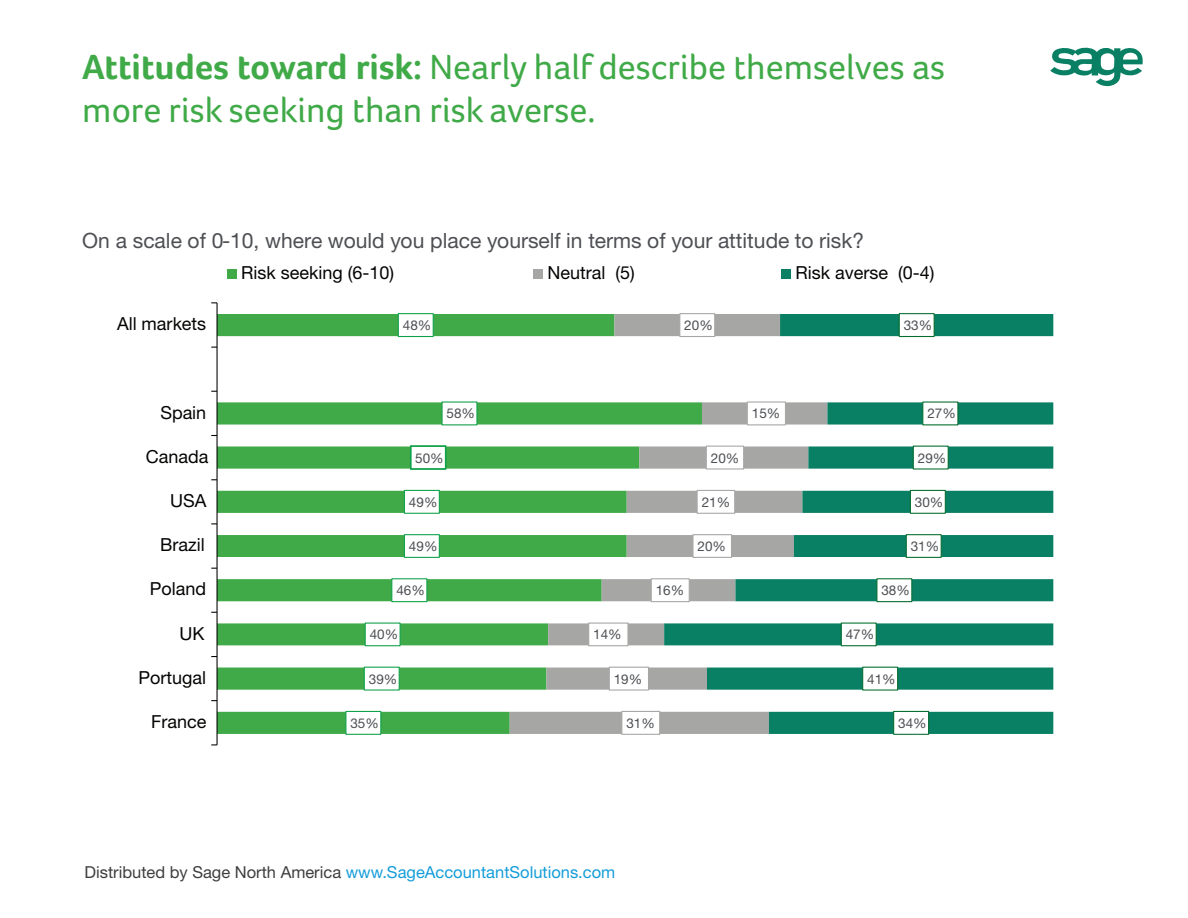
<style>
.page{position:relative;width:1188px;height:918px;background:#fff}
.page>*{position:absolute;margin:0;border:0;box-sizing:border-box;transform-origin:0 0}
.t1{font:36px/43.2px "Foco";color:#41aa48}
.t2{font:21px "Helvetica Neue LT Std";color:#4d4f53}
.t3{font:18px "Helvetica Neue LT Std";color:#040503}
.t4{font:16.5px "Helvetica Neue";color:#149dd9}
.t5{font:13.5px "Helvetica Neue LT Std";color:#4d4f53}
.s1{font-weight:700}
.s2{color:#3e3e3f}
</style>
<div class="page">
<svg style="left:1050px;top:47px;width:93px;height:40px"></svg>
<svg style="left:218px;top:314px;width:292px;height:420px"></svg>
<svg style="left:510px;top:314px;width:154px;height:420px"></svg>
<svg style="left:664px;top:314px;width:389px;height:420px"></svg>
<hr style="left:217px;top:303px;width:1px;height:442px;background:#050504">
<div style="left:398px;top:313px;width:36px;height:24px;background:#fff;border:1px solid #0fa14a"></div>
<div style="left:442px;top:401px;width:36px;height:24px;background:#fff"></div>
<div style="left:410px;top:445px;width:36px;height:25px;background:#fff;border:2px solid #0fa14a"></div>
<div style="left:410px;top:446px;width:36px;height:24px;border:1px solid #0fa14a"></div>
<div style="left:404px;top:490px;width:36px;height:24px;background:#fff;border:1px solid #0fa14a"></div>
<div style="left:404px;top:534px;width:36px;height:24px;background:#fff;border:1px solid #0fa14a"></div>
<div style="left:391px;top:578px;width:36px;height:24px;background:#fff;border:1px solid #0fa14a"></div>
<div style="left:365px;top:623px;width:36px;height:23px;background:#fff;border:1px solid #0fa14a"></div>
<div style="left:364px;top:667px;width:36px;height:24px;background:#fff;border:1px solid #0fa14a"></div>
<div style="left:345px;top:711px;width:36px;height:24px;background:#fff;border:1px solid #0fa14a"></div>
<div style="left:679px;top:313px;width:36px;height:24px;background:#fff;border:1px solid #a6a6a5"></div>
<div style="left:747px;top:402px;width:37px;height:23px;background:#fff"></div>
<div style="left:747px;top:401px;width:39px;height:24px;border:1px solid #a6a6a5"></div>
<div style="left:706px;top:446px;width:38px;height:24px;background:#fff;border:1px solid #a6a6a5"></div>
<div style="left:697px;top:490px;width:38px;height:24px;background:#fff;border:1px solid #a6a6a5"></div>
<div style="left:692px;top:534px;width:40px;height:24px;background:#fff;border:1px solid #a6a6a5"></div>
<div style="left:651px;top:578px;width:39px;height:24px;background:#fff;border:1px solid #a6a6a5"></div>
<div style="left:588px;top:623px;width:41px;height:23px;background:#fff;border:1px solid #a6a6a5"></div>
<div style="left:609px;top:667px;width:40px;height:24px;background:#fff;border:1px solid #a6a6a5"></div>
<div style="left:621px;top:711px;width:39px;height:24px;background:#fff;border:1px solid #a6a6a5"></div>
<div style="left:899px;top:313px;width:36px;height:24px;background:#fff;border:1px solid #066e2f"></div>
<div style="left:922px;top:401px;width:36px;height:24px;background:#fff"></div>
<div style="left:913px;top:446px;width:36px;height:24px;background:#fff;border:1px solid #066e2f"></div>
<div style="left:910px;top:490px;width:36px;height:24px;background:#fff;border:1px solid #066e2f"></div>
<div style="left:906px;top:534px;width:36px;height:24px;background:#fff;border:1px solid #066e2f"></div>
<div style="left:876px;top:578px;width:36px;height:24px;background:#fff;border:1px solid #066e2f"></div>
<div style="left:841px;top:623px;width:36px;height:23px;background:#fff;border:1px solid #066e2f"></div>
<div style="left:862px;top:667px;width:36px;height:24px;background:#fff;border:1px solid #066e2f"></div>
<div style="left:893px;top:711px;width:36px;height:24px;background:#fff;border:1px solid #066e2f"></div>
<div style="left:227px;top:269px;width:10px;height:10px;background:#41aa48"></div>
<div style="left:533px;top:269px;width:10px;height:10px;background:#a6a6a5"></div>
<div style="left:781px;top:269px;width:10px;height:10px;background:#097f63"></div>
<h1 class="t1" style="left:82px;top:45px;width:864px"><span class="s1">Attitudes toward risk:</span> Nearly half describe themselves as more risk seeking than risk averse.</h1>
<p class="t2" style="left:82px;top:228px;width:783px">On a scale of 0-10, where would you place yourself in terms of your attitude to risk?</p>
<p class="t3" style="left:241px;top:262px;width:154px">Risk seeking (6-10)</p>
<p class="t3" style="left:547px;top:262px;width:89px">Neutral (5)</p>
<p class="t3" style="left:795px;top:262px;width:141px">Risk averse (0-4)</p>
<p class="t3" style="left:117px;top:313px;width:91px">All markets</p>
<p class="t5" style="left:403px;top:317px;width:30px">48%</p>
<p class="t5" style="left:684px;top:317px;width:30px">20%</p>
<p class="t5" style="left:904px;top:317px;width:30px">33%</p>
<p class="t3" style="left:160px;top:401px;width:47px">Spain</p>
<p class="t3" style="left:146px;top:446px;width:64px">Canada</p>
<p class="t3" style="left:170px;top:490px;width:38px">USA</p>
<p class="t3" style="left:160px;top:534px;width:46px">Brazil</p>
<p class="t3" style="left:150px;top:578px;width:58px">Poland</p>
<p class="t3" style="left:179px;top:622px;width:26px">UK</p>
<p class="t3" style="left:139px;top:667px;width:69px">Portugal</p>
<p class="t3" style="left:151px;top:711px;width:57px">France</p>
<p class="t5" style="left:447px;top:406px;width:30px">58%</p>
<p class="t5" style="left:415px;top:450px;width:30px">50%</p>
<p class="t5" style="left:409px;top:494px;width:30px">49%</p>
<p class="t5" style="left:409px;top:538px;width:30px">49%</p>
<p class="t5" style="left:396px;top:582px;width:30px">46%</p>
<p class="t5" style="left:370px;top:627px;width:30px">40%</p>
<p class="t5" style="left:369px;top:671px;width:30px">39%</p>
<p class="t5" style="left:350px;top:715px;width:30px">35%</p>
<p class="t5" style="left:656px;top:582px;width:30px">16%</p>
<p class="t5" style="left:593px;top:627px;width:30px">14%</p>
<p class="t5" style="left:614px;top:671px;width:30px">19%</p>
<p class="t5" style="left:626px;top:715px;width:30px">31%</p>
<p class="t5" style="left:711px;top:450px;width:30px">20%</p>
<p class="t5" style="left:702px;top:494px;width:30px">21%</p>
<p class="t5" style="left:697px;top:538px;width:30px">20%</p>
<p class="t5" style="left:752px;top:406px;width:30px">15%</p>
<p class="t5" style="left:927px;top:406px;width:30px">27%</p>
<p class="t5" style="left:918px;top:450px;width:30px">29%</p>
<p class="t5" style="left:915px;top:494px;width:30px">30%</p>
<p class="t5" style="left:911px;top:538px;width:30px">31%</p>
<p class="t5" style="left:881px;top:582px;width:30px">38%</p>
<p class="t5" style="left:846px;top:627px;width:30px">47%</p>
<p class="t5" style="left:867px;top:671px;width:30px">41%</p>
<p class="t5" style="left:898px;top:715px;width:30px">34%</p>
<p class="t4" style="left:85px;top:863px;width:532px"><span class="s2">Distributed by Sage North America</span> www.SageAccountantSolutions.com</p>
</div>
